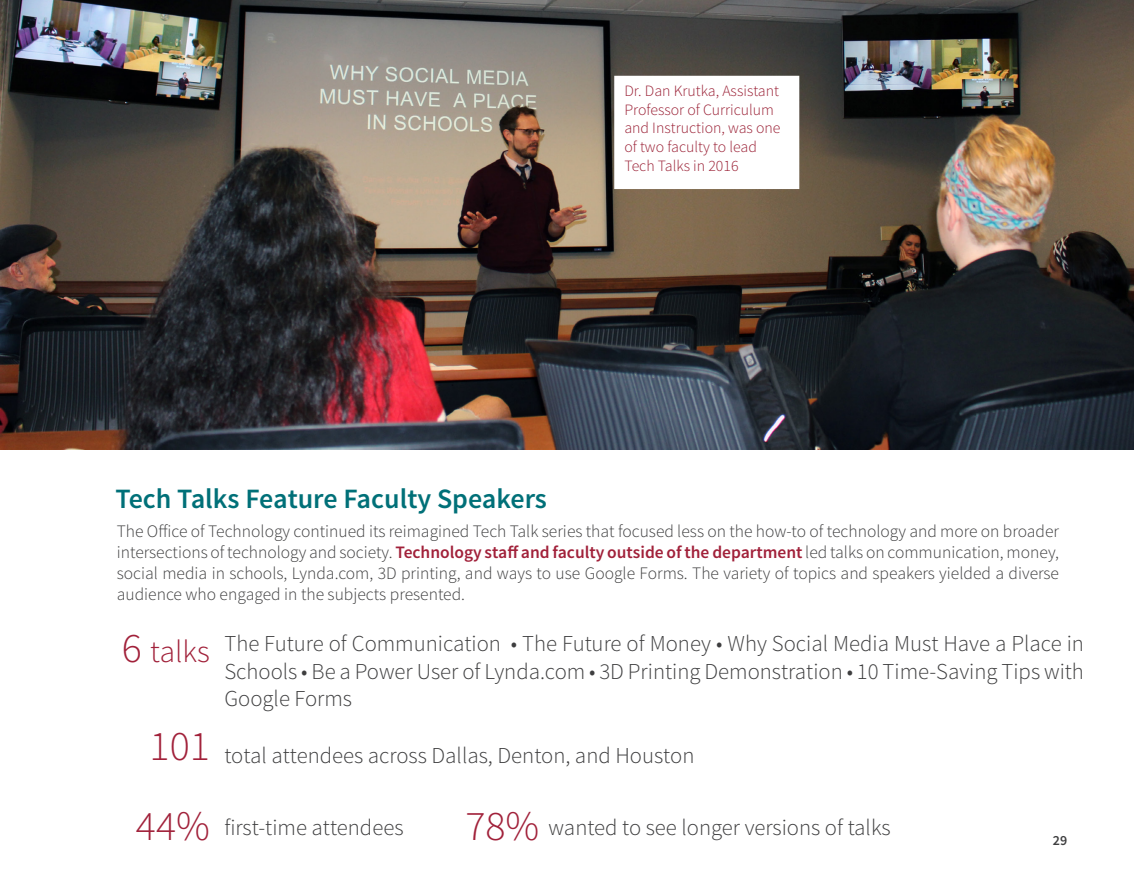
<style>
.page{position:relative;width:1134px;height:882px;background:#fff}
.page>*{position:absolute;margin:0;border:0;box-sizing:border-box;transform-origin:0 0}
.t1{font:300 31.5px "Source Sans Pro";color:#a1213a}
.t2{font:600 28px "Source Sans Pro";color:#007078}
.t3{font:300 22.75px/27.3px "Source Sans Pro";color:#3e3e3f}
.t4{font:300 17.5px/21px "Source Sans Pro";color:#3e3e3f;text-align:justify}
.t5{font:300 15.75px/18.9px "Source Sans Pro";color:#9a1f34}
.t6{font:600 14px "Source Sans Pro";color:#3e3e3f}
.s1{font-weight:600;color:#a1213a}
.s2{font-size:42px}
.s3{font-size:42px;color:#a1213a}
</style>
<div class="page">
<img style="left:0;top:0;width:1134px;height:450px">
<div style="left:614px;top:76px;width:185px;height:113px;background:#fff"></div>
<p class="t5" style="left:624px;top:81px;width:158px">Dr. Dan Krutka, Assistant<br>Professor of Curriculum and Instruction, was one of two faculty to lead<br>Tech Talks in 2016</p>
<p class="t2" style="left:116px;top:481px;width:433px">Tech Talks Feature Faculty Speakers</p>
<p class="t4" style="left:117px;top:521px;width:944px">The Office of Technology continued its reimagined Tech Talk series that focused less on the how-to of technology and more on broader intersections of technology and society. <span class="s1">Technology staff and faculty outside of the department</span> led talks on communication, money, social media in schools, Lynda.com, 3D printing, and ways to use Google Forms. The variety of topics and speakers yielded a diverse audience who engaged in the subjects presented.</p>
<p class="t3" style="left:224px;top:630px;width:861px">The Future of Communication • The Future of Money • Why Social Media Must Have a Place in</p>
<p class="t1" style="left:122px;top:633px;width:90px"><span class="s2">6</span> talks</p>
<p class="t3" style="left:224px;top:657px;width:861px">Schools • Be a Power User of Lynda.com • 3D Printing Demonstration • 10 Time-Saving Tips with<br>Google Forms</p>
<p class="t3" style="left:150px;top:742px;width:546px"><span class="s3">101</span> total attendees across Dallas, Denton, and Houston</p>
<p class="t3" style="left:136px;top:814px;width:269px"><span class="s3">44%</span> first-time attendees</p>
<p class="t3" style="left:465px;top:814px;width:427px"><span class="s3">78%</span> wanted to see longer versions of talks</p>
<p class="t6" style="left:1053px;top:831px;width:16px">29</p>
</div>
